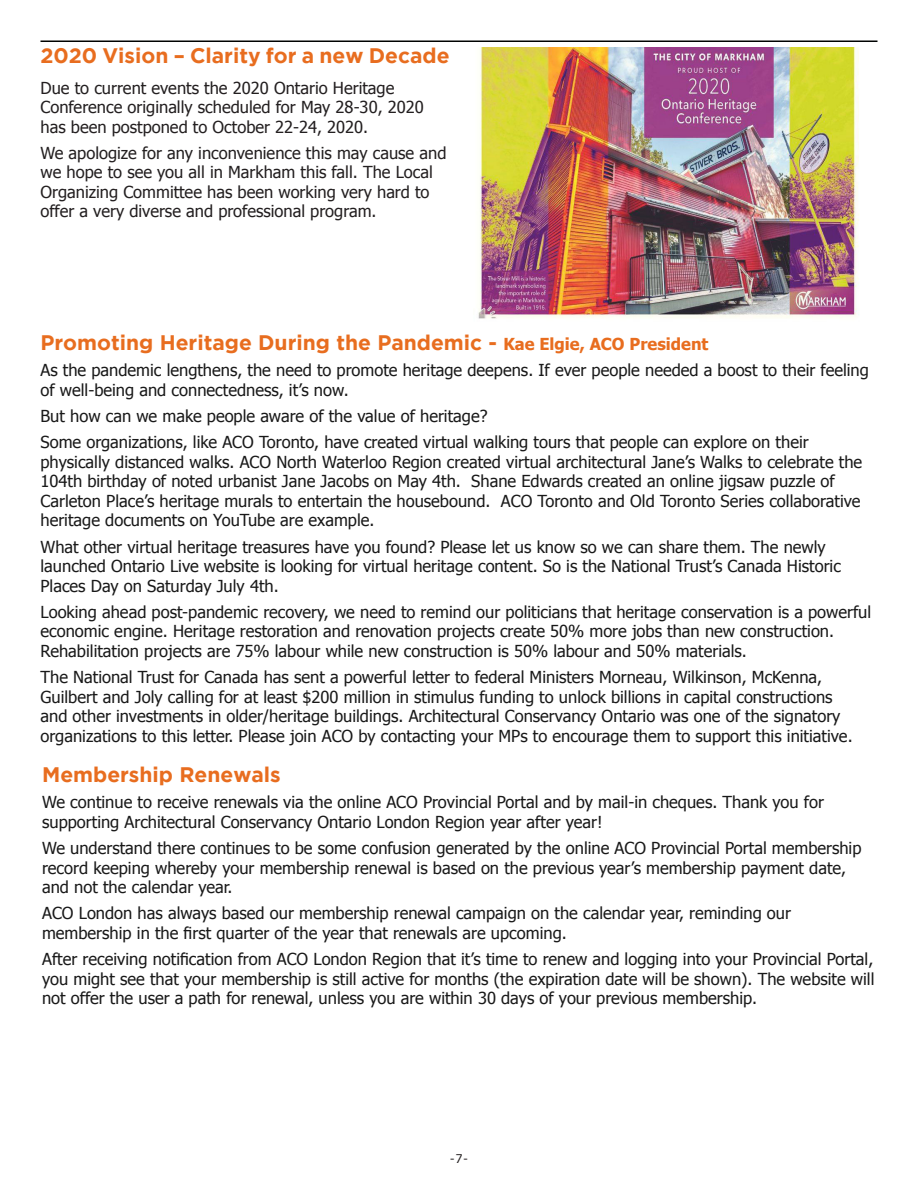
<style>
.page{position:relative;width:918px;height:1188px;background:#fff}
.page>*{position:absolute;margin:0;border:0;box-sizing:border-box;transform-origin:0 0}
.t1{font:700 21px "Gotham";color:#e86d1f}
.t2{font:16.5px/19.5px "Tahoma";color:#191919}
.t3{font:16.5px/19.5px "Tahoma";color:#231f20}
.t4{font:12px "Tahoma";color:#231f20}
.s1{font-family:"Tahoma";font-size:16.5px}
</style>
<div class="page">
<hr style="left:40px;top:40px;width:838px;height:2px;background:#000201">
<img style="left:478px;top:48px;width:381px;height:271px">
<p class="t1" style="left:40px;top:43px;width:411px">2020 Vision – Clarity for a new Decade</p>
<p class="t3" style="left:40px;top:77px;width:385px">Due to current events the 2020 Ontario Heritage<br>Conference originally scheduled for May 28-30, 2020 has been postponed to October 22-24, 2020.</p>
<p class="t3" style="left:40px;top:142px;width:407px">We apologize for any inconvenience this may cause and we hope to see you all in Markham this fall. The Local Organizing Committee has been working very hard to offer a very diverse and professional program.</p>
<p class="t1" style="left:40px;top:331px;width:669px">Promoting Heritage During the Pandemic - <span class="s1">Kae Elgie, ACO President</span></p>
<p class="t2" style="left:40px;top:360px;width:830px">As the pandemic lengthens, the need to promote heritage deepens. If ever people needed a boost to their feeling of well-being and connectedness, it’s now.</p>
<p class="t2" style="left:40px;top:406px;width:449px">But how can we make people aware of the value of heritage?</p>
<p class="t2" style="left:40px;top:432px;width:823px">Some organizations, like ACO Toronto, have created virtual walking tours that people can explore on their physically distanced walks. ACO North Waterloo Region created virtual architectural Jane’s Walks to celebrate the 104th birthday of noted urbanist Jane Jacobs on May 4th. Shane Edwards created an online jigsaw puzzle of Carleton Place’s heritage murals to entertain the housebound. ACO Toronto and Old Toronto Series collaborative heritage documents on YouTube are example.</p>
<p class="t2" style="left:40px;top:536px;width:802px">What other virtual heritage treasures have you found? Please let us know so we can share them. The newly launched Ontario Live website is looking for virtual heritage content. So is the National Trust’s Canada Historic<br>Places Day on Saturday July 4th.</p>
<p class="t2" style="left:40px;top:601px;width:832px">Looking ahead post-pandemic recovery, we need to remind our politicians that heritage conservation is a powerful economic engine. Heritage restoration and renovation projects create 50% more jobs than new construction.<br>Rehabilitation projects are 75% labour while new construction is 50% labour and 50% materials.</p>
<p class="t2" style="left:40px;top:667px;width:814px">The National Trust for Canada has sent a powerful letter to federal Ministers Morneau, Wilkinson, McKenna, Guilbert and Joly calling for at least $200 million in stimulus funding to unlock billions in capital constructions and other investments in older/heritage buildings. Architectural Conservancy Ontario was one of the signatory organizations to this letter. Please join ACO by contacting your MPs to encourage them to support this initiative.</p>
<p class="t1" style="left:42px;top:763px;width:240px">Membership Renewals</p>
<p class="t2" style="left:42px;top:792px;width:783px">We continue to receive renewals via the online ACO Provincial Portal and by mail-in cheques. Thank you for supporting Architectural Conservancy Ontario London Region year after year!</p>
<p class="t2" style="left:42px;top:838px;width:821px">We understand there continues to be some confusion generated by the online ACO Provincial Portal membership record keeping whereby your membership renewal is based on the previous year’s membership payment date, and not the calendar year.</p>
<p class="t2" style="left:42px;top:903px;width:750px">ACO London has always based our membership renewal campaign on the calendar year, reminding our membership in the first quarter of the year that renewals are upcoming.</p>
<p class="t2" style="left:42px;top:949px;width:834px;text-align:justify">After receiving notification from ACO London Region that it’s time to renew and logging into your Provincial Portal, you might see that your membership is still active for months (the expiration date will be shown). The website will not offer the user a path for renewal, unless you are within 30 days of your previous membership.</p>
<p class="t4" style="left:450px;top:1150px;width:19px">- 7 -</p>
</div>
